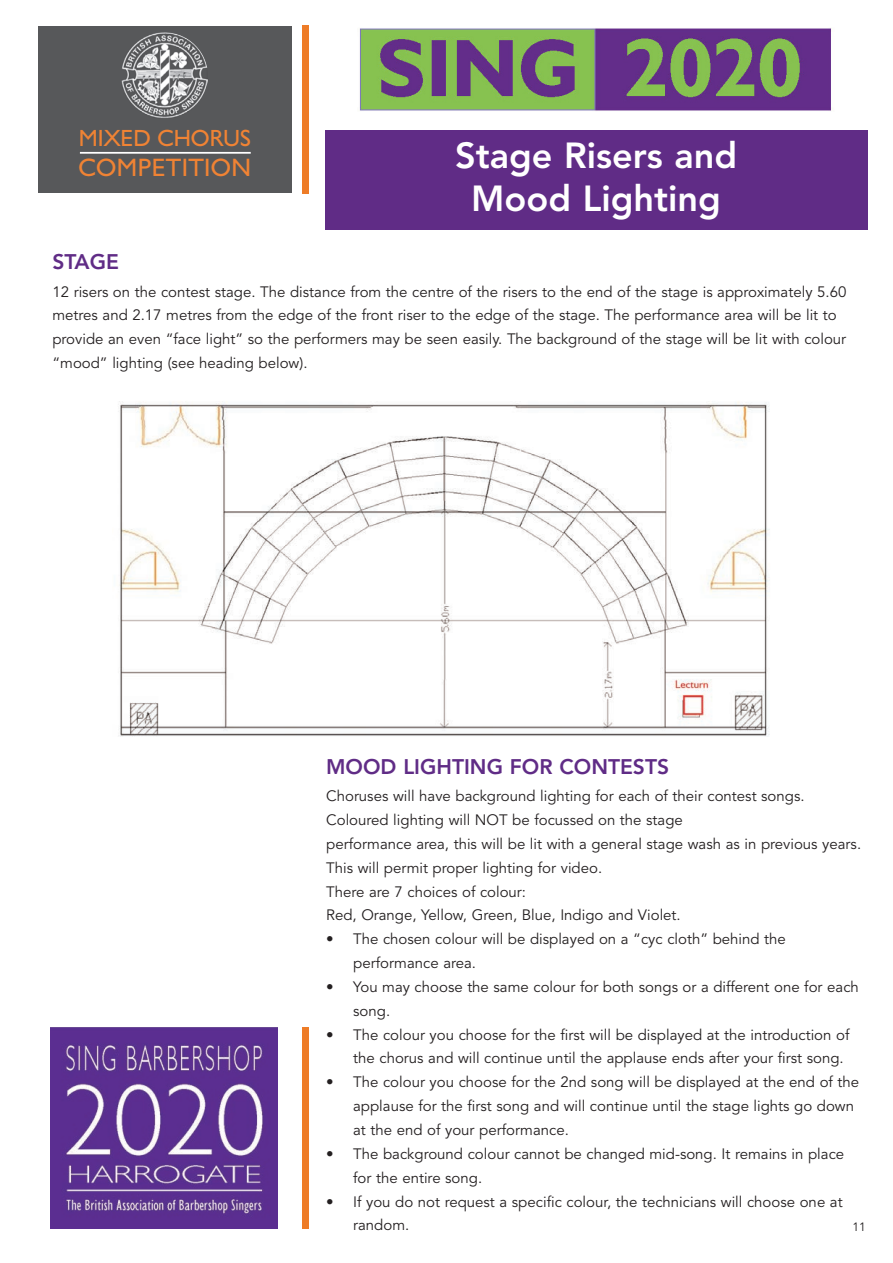
<style>
.page{position:relative;width:893px;height:1263px;background:#fff}
.page>*{position:absolute;margin:0;border:0;box-sizing:border-box;transform-origin:0 0}
.t1{font:800 36px/43.2px "Avenir";color:#fff;text-align:center}
.t2{font:25.35px "Humanist 521 BT";letter-spacing:.015em;color:#f08334}
.t3{font:23.55px "Humanist 521 BT";color:#f08334}
.t4{font:800 21px "Avenir";color:#602c86}
.t5{font:15px/23.9px "Avenir";color:#231f20}
.t6{font:12px "Avenir";color:#231f20}
</style>
<div class="page">
<div style="left:302px;top:26px;width:6px;height:168px;background:#ee7c27"></div>
<img style="left:51px;top:1027px;width:226px;height:201px">
<img style="left:359px;top:28px;width:473px;height:83px">
<div style="left:325px;top:130px;width:542px;height:100px;background:#602c86"></div>
<img style="left:118px;top:401px;width:652px;height:335px">
<div style="left:302px;top:1027px;width:6px;height:201px;background:#ee7c27"></div>
<div style="left:38px;top:26px;width:254px;height:167px;background:#57585a"></div>
<hr style="left:80px;top:152px;width:171px;height:2px;background:#fff">
<img style="left:121px;top:32px;width:87px;height:87px;border-radius:50%">
<p class="t3" style="left:79px;top:123px;width:174px">MIXED CHORUS</p>
<p class="t2" style="left:78px;top:152px;width:174px">COMPETITION</p>
<p class="t1" style="left:455px;top:137px;width:284px">Stage Risers and<br>Mood Lighting</p>
<p class="t4" style="left:52px;top:253px;width:68px">STAGE</p>
<p class="t5" style="left:52px;top:281px;width:795px">12 risers on the contest stage. The distance from the centre of the risers to the end of the stage is approximately 5.60 metres and 2.17 metres from the edge of the front riser to the edge of the stage. The performance area will be lit to provide an even “face light” so the performers may be seen easily. The background of the stage will be lit with colour “mood” lighting (see heading below).</p>
<p class="t4" style="left:326px;top:758px;width:344px">MOOD LIGHTING FOR CONTESTS</p>
<p class="t5" style="left:326px;top:786px;width:480px">Choruses will have background lighting for each of their contest songs.<br>Coloured lighting will NOT be focussed on the stage</p>
<p class="t5" style="left:326px;top:833px;width:536px">performance area, this will be lit with a general stage wash as in previous years.<br>This will permit proper lighting for video.</p>
<p class="t5" style="left:326px;top:881px;width:201px">There are 7 choices of colour:</p>
<p class="t5" style="left:326px;top:905px;width:356px">Red, Orange, Yellow, Green, Blue, Indigo and Violet.</p>
<p class="t5" style="left:353px;top:929px;width:434px;text-indent:-27px">• The chosen colour will be displayed on a “cyc cloth” behind the performance area.</p>
<p class="t5" style="left:353px;top:976px;width:507px;text-indent:-27px">• You may choose the same colour for both songs or a different one for each song.</p>
<p class="t5" style="left:353px;top:1024px;width:498px;text-indent:-27px">• The colour you choose for the first will be displayed at the introduction of the chorus and will continue until the applause ends after your first song.</p>
<p class="t5" style="left:353px;top:1072px;width:508px;text-indent:-27px">• The colour you choose for the 2nd song will be displayed at the end of the applause for the first song and will continue until the stage lights go down at the end of your performance.</p>
<p class="t5" style="left:353px;top:1143px;width:493px;text-indent:-27px">• The background colour cannot be changed mid-song. It remains in place for the entire song.</p>
<p class="t5" style="left:353px;top:1191px;width:491px;text-indent:-27px">• If you do not request a specific colour, the technicians will choose one at random.</p>
<p class="t6" style="left:853px;top:1222px;width:15px">11</p>
</div>
